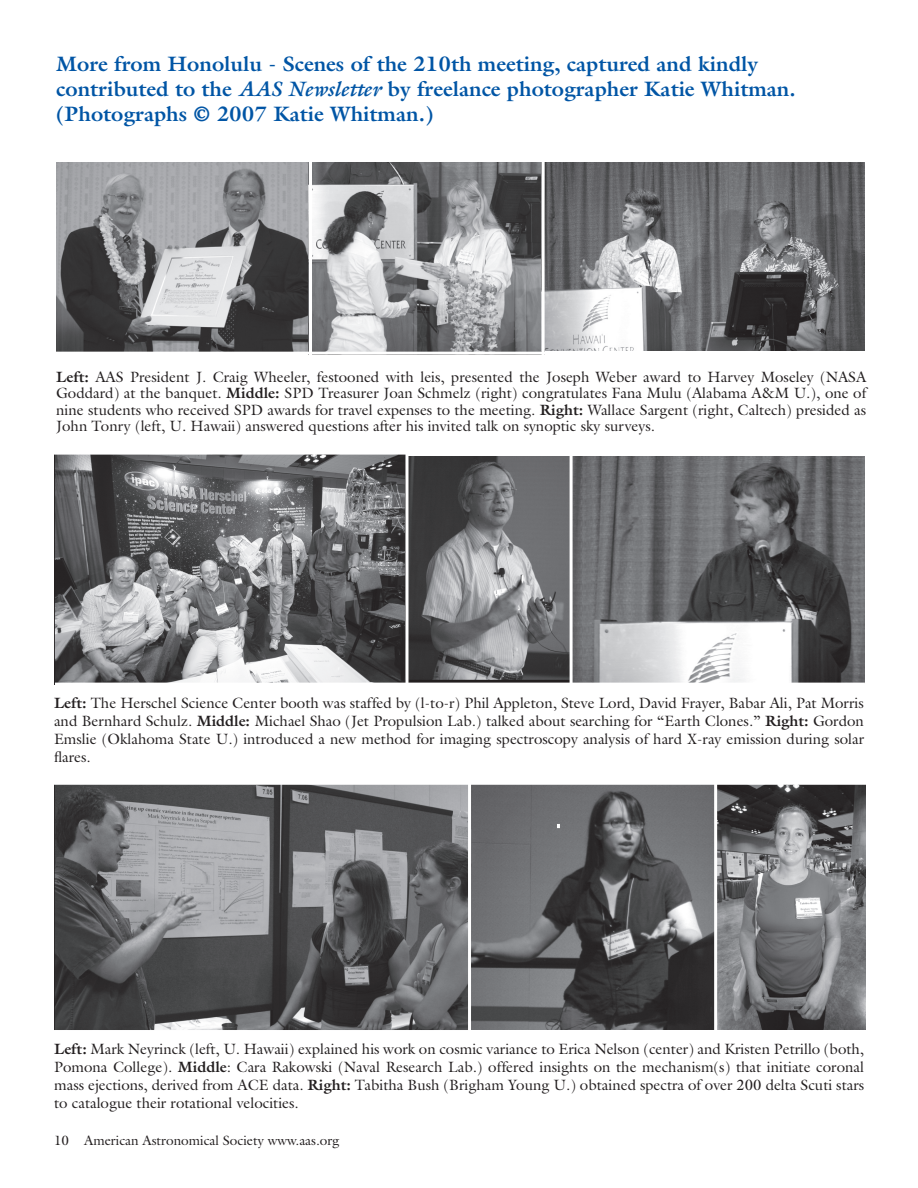
<style>
.page{position:relative;width:918px;height:1188px;background:#fff}
.page>*{position:absolute;margin:0;border:0;box-sizing:border-box;transform-origin:0 0}
.t1{font:700 21px/25.2px "Galliard Std";color:#0155a5}
.t2{font:15px/18px "Galliard Std";color:#231f20;text-align:justify}
.t3{font:13.5px "Galliard Std";color:#231f20}
.s1{font-style:italic}
.s2{font-weight:700}
</style>
<div class="page">
<img style="left:55px;top:455px;width:515px;height:228px">
<img style="left:573px;top:456px;width:292px;height:227px">
<hr style="left:406px;top:444px;width:3px;height:241px;background:#fff">
<img style="left:471px;top:785px;width:394px;height:244px">
<img style="left:54px;top:785px;width:414px;height:245px">
<svg style="left:557px;top:824px;width:3px;height:4px"></svg>
<hr style="left:714px;top:770px;width:3px;height:289px;background:#fff">
<img style="left:56px;top:163px;width:486px;height:189px">
<img style="left:541px;top:163px;width:323px;height:188px">
<hr style="left:309px;top:154px;width:3px;height:212px;background:#fff">
<hr style="left:542px;top:151px;width:3px;height:216px;background:#fff">
<h1 class="t1" style="left:56px;top:51px;width:741px">More from Honolulu - Scenes of the 210th meeting, captured and kindly contributed to the <span class="s1">AAS Newsletter</span> by freelance photographer Katie Whitman. (Photographs © 2007 Katie Whitman.)</h1>
<p class="t2" style="left:56px;top:368px;width:812px;line-height:16.5px"><span class="s2">Left:</span> AAS President J. Craig Wheeler, festooned with leis, presented the Joseph Weber award to Harvey Moseley (NASA Goddard) at the banquet. <span class="s2">Middle:</span> SPD Treasurer Joan Schmelz (right) congratulates Fana Mulu (Alabama A&amp;M U.), one of nine students who received SPD awards for travel expenses to the meeting. <span class="s2">Right:</span> Wallace Sargent (right, Caltech) presided as John Tonry (left, U. Hawaii) answered questions after his invited talk on synoptic sky surveys.</p>
<p class="t2" style="left:54px;top:694px;width:812px"><span class="s2">Left:</span> The Herschel Science Center booth was staffed by (l-to-r) Phil Appleton, Steve Lord, David Frayer, Babar Ali, Pat Morris and Bernhard Schulz. <span class="s2">Middle:</span> Michael Shao (Jet Propulsion Lab.) talked about searching for “Earth Clones.” <span class="s2">Right:</span> Gordon Emslie (Oklahoma State U.) introduced a new method for imaging spectroscopy analysis of hard X-ray emission during solar flares.</p>
<p class="t2" style="left:54px;top:1040px;width:812px"><span class="s2">Left:</span> Mark Neyrinck (left, U. Hawaii) explained his work on cosmic variance to Erica Nelson (center) and Kristen Petrillo (both, Pomona College). <span class="s2">Middle</span>: Cara Rakowski (Naval Research Lab.) offered insights on the mechanism(s) that initiate coronal mass ejections, derived from ACE data. <span class="s2">Right:</span> Tabitha Bush (Brigham Young U.) obtained spectra of over 200 delta Scuti stars to catalogue their rotational velocities.</p>
<p class="t3" style="left:54px;top:1132px;width:287px">10 American Astronomical Society www.aas.org</p>
</div>
